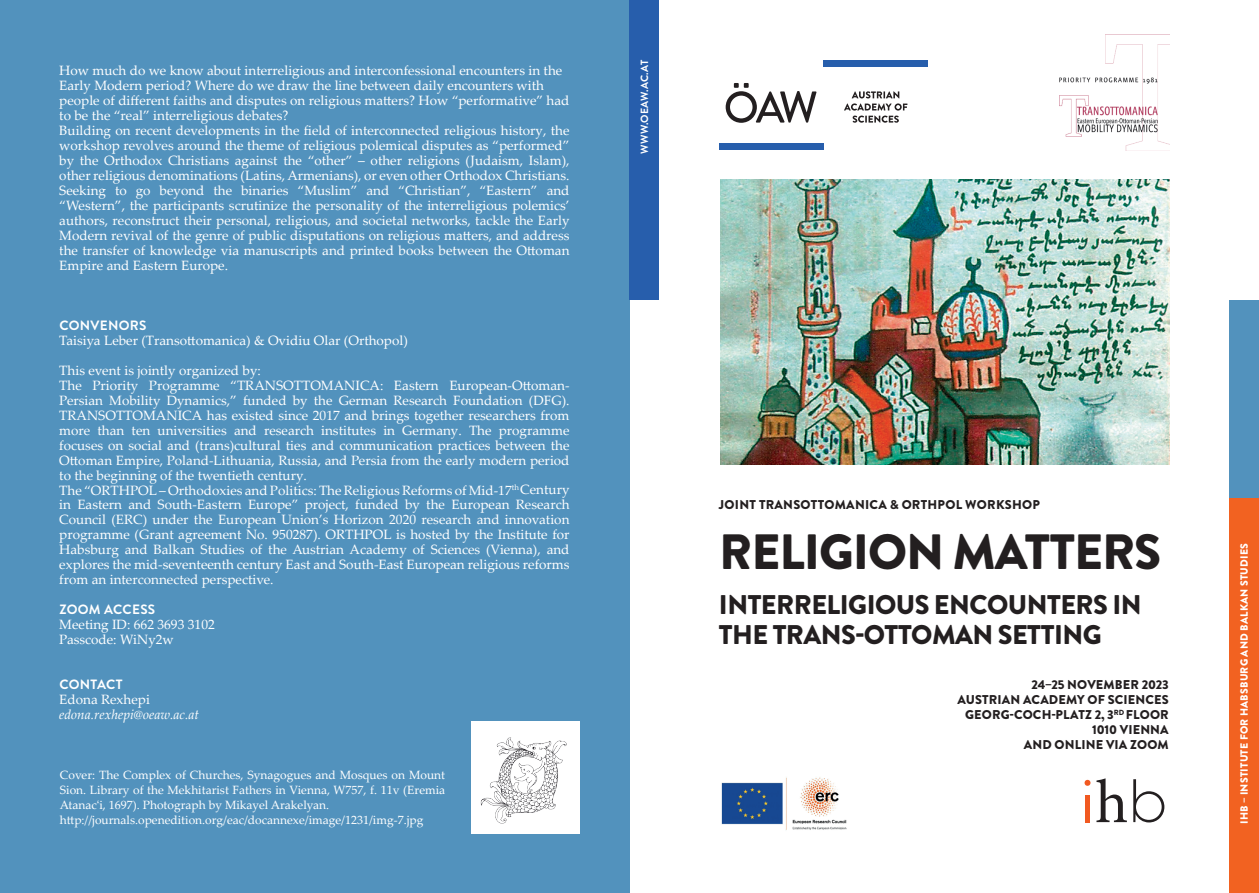
<style>
.page{position:relative;width:1259px;height:893px;background:#fff}
.page>*{position:absolute;margin:0;border:0;box-sizing:border-box;transform-origin:0 0}
.t1{font:900 49.5px "Brandon Grotesque";letter-spacing:-.02em;color:#231f20}
.t2{font:900 27px/30px "Brandon Grotesque";letter-spacing:-.02em;color:#231f20}
.t3{font:13.5px/15px "Palatino Linotype";color:#fff}
.t4{font:700 13.5px "Brandon Grotesque";letter-spacing:.02em;color:#fff}
.t5{font:italic 13.5px "Palatino Linotype";color:#fff}
.t6{font:900 12.75px/15px "Brandon Grotesque";letter-spacing:.01em;color:#231f20;text-align:right}
.t7{font:12px/15px "Palatino Linotype";color:#fff}
.t8{font:900 10.5px "Brandon Grotesque";letter-spacing:.02em;color:#fff}
.t9{font:700 10.5px "Brandon Grotesque";letter-spacing:.02em;color:#fff}
.s1{font-family:"Arial"}
</style>
<div class="page">
<div style="left:0;top:0;width:629px;height:893px;background:#5292bd"></div>
<div style="left:629px;top:0;width:30px;height:300px;background:#275eac"></div>
<div style="left:1229px;top:494px;width:30px;height:399px;background:#f26221"></div>
<div style="left:1229px;top:300px;width:30px;height:197px;background:#5292bd"></div>
<img style="left:720px;top:180px;width:449px;height:284px">
<div style="left:719px;top:143px;width:104px;height:7px;background:#275eac"></div>
<div style="left:823px;top:60px;width:105px;height:7px;background:#275eac"></div>
<svg style="left:725px;top:83px;width:91px;height:40px"></svg>
<svg style="left:844px;top:91px;width:63px;height:32px"></svg>
<svg style="left:1133px;top:779px;width:31px;height:43px"></svg>
<svg style="left:1096px;top:778px;width:31px;height:44px"></svg>
<div style="left:1085px;top:795px;width:5px;height:27px;background:#f15921"></div>
<svg style="left:1084px;top:780px;width:6px;height:6px"></svg>
<img style="left:721px;top:777px;width:126px;height:53px">
<img style="left:1059px;top:35px;width:110px;height:116px">
<img style="left:471px;top:721px;width:108px;height:112px">
<p class="t3" style="left:59px;top:62px;width:512px">How much do we know about interreligious and interconfessional encounters in the Early Modern period? Where do we draw the line between daily encounters with people of different faiths and disputes on religious matters? How “performative” had to be the “real” interreligious debates?<br>Building on recent developments in the field of interconnected religious history, the workshop revolves around the theme of religious polemical disputes as “performed” by the Orthodox Christians against the “other” – other religions (Judaism, Islam), other religious denominations (Latins, Armenians), or even other Orthodox Christians.<br>Seeking to go beyond the binaries “Muslim” and “Christian”, “Eastern” and “Western”, the participants scrutinize the personality of the interreligious polemics’ authors, reconstruct their personal, religious, and societal networks, tackle the Early Modern revival of the genre of public disputations on religious matters, and address the transfer of knowledge via manuscripts and printed books between the Ottoman Empire and Eastern Europe.</p>
<p class="t4" style="left:59px;top:316px;width:89px">CONVENORS</p>
<p class="t3" style="left:59px;top:332px;width:350px">Taisiya Leber (Transottomanica) &amp; Ovidiu Olar (Orthopol)</p>
<p class="t3" style="left:59px;top:362px;width:512px">This event is jointly organized by:<br>The Priority Programme “TRANSOTTOMANICA: Eastern European-Ottoman-Persian Mobility Dynamics,” funded by the German Research Foundation (DFG).<br>TRANSOTTOMANICA has existed since 2017 and brings together researchers from more than ten universities and research institutes in Germany. The programme focuses on social and (trans)cultural ties and communication practices between the Ottoman Empire, Poland-Lithuania, Russia, and Persia from the early modern period to the beginning of the twentieth century.<br>The “ORTHPOL – Orthodoxies and Politics: The Religious Reforms of Mid-17<sup>th</sup> Century in Eastern and South-Eastern Europe” project, funded by the European Research Council (ERC) under the European Union’s Horizon 2020 research and innovation programme (Grant agreement No. 950287). ORTHPOL is hosted by the Institute for Habsburg and Balkan Studies of the Austrian Academy of Sciences (Vienna), and explores the mid-seventeenth century East and South-East European religious reforms from an interconnected perspective.</p>
<p class="t4" style="left:59px;top:600px;width:97px">ZOOM ACCESS</p>
<p class="t3" style="left:59px;top:617px;width:157px">Meeting ID: 662 3693 3102<br>Passcode: WiNy2w</p>
<p class="t4" style="left:59px;top:675px;width:65px">CONTACT</p>
<p class="t3" style="left:59px;top:692px;width:92px">Edona Rexhepi</p>
<p class="t5" style="left:59px;top:705px;width:141px">edona.rexhepi@oeaw.ac.at</p>
<p class="t7" style="left:60px;top:767px;width:387px">Cover: The Complex of Churches, Synagogues and Mosques on Mount Sion. Library of the Mekhitarist Fathers in Vienna, W757, f. 11v (Eremia Atanac<span class="s1">ʻ</span>i, 1697). Photograph by Mikayel Arakelyan. http://journals.openedition.org/eac/docannexe/image/1231/img-7.jpg</p>
<p class="t9" style="left:637px;top:154px;width:95px;rotate:-90deg">WWW.OEAW.AC.AT</p>
<p class="t6" style="left:719px;top:498px;width:323px">JOINT TRANSOTTOMANICA &amp; ORTHPOL WORKSHOP</p>
<h1 class="t1" style="left:719px;top:517px;width:444px">RELIGION MATTERS</h1>
<h2 class="t2" style="left:719px;top:590px;width:424px">INTERRELIGIOUS ENCOUNTERS IN<br>THE TRANS-OTTOMAN SETTING</h2>
<p class="t6" style="left:957px;top:677px;width:213px">24–25 NOVEMBER 2023<br>AUSTRIAN ACADEMY OF SCIENCES<br>GEORG-COCH-PLATZ 2, 3<sup>RD</sup> FLOOR<br>1010 VIENNA<br>AND ONLINE VIA ZOOM</p>
<p class="t8" style="left:1236px;top:824px;width:282px;rotate:-90deg">IHB – INSTITUTE FOR HABSBURG AND BALKAN STUDIES</p>
</div>
